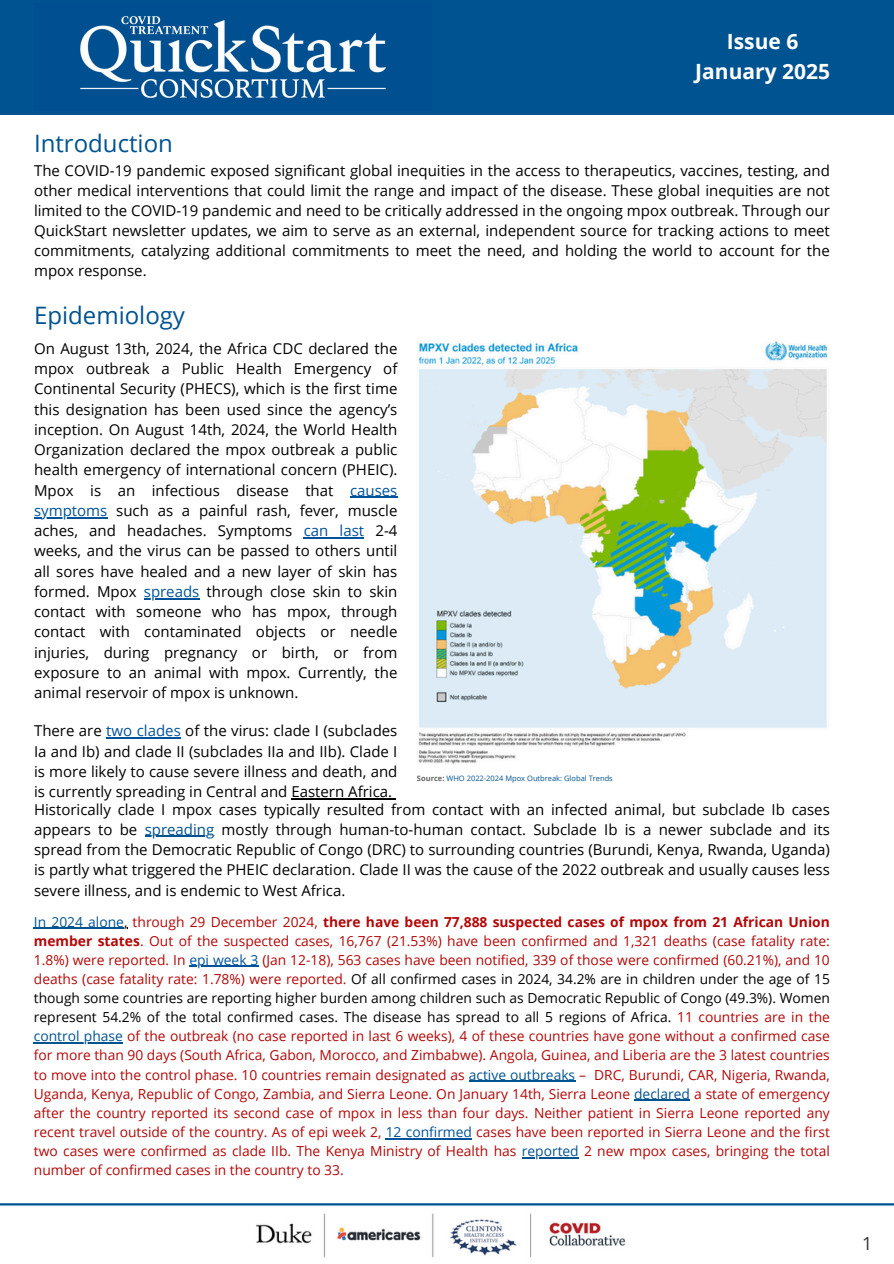
<style>
.page{position:relative;width:894px;height:1264px;background:#fff}
.page>*{position:absolute;margin:0;border:0;box-sizing:border-box;transform-origin:0 0}
.t1{font:24px "Open Sans";color:#005391}
.t2{font:700 21px/29.2px "Open Sans";color:#fff;text-align:center}
.t3{font:18px "Open Sans";color:#333}
.t4{font:15px/20.2px "Open Sans";color:#000;text-align:justify}
.t5{font:13.8px/19.2px "Open Sans";color:#b20808}
.t6{font:13.8px/19.2px "Open Sans";color:#000;text-align:justify}
.t7{font:700 13.8px "Open Sans";color:#b20808}
.t8{font:7.5px "Open Sans";color:#005391}
.s1{color:#00539b}
.s2{font-weight:700;color:#666}
.s3{color:#005391}
.s4{font-weight:400;color:#005391}
.s5{font-weight:400;color:#000}
.s6{font-weight:400}
.s7{font-weight:700}
.s8{color:#b20808}
</style>
<div class="page">
<div style="left:0;top:0;width:893px;height:115px;background:#005391"></div>
<img style="left:80px;top:16px;width:306px;height:82px">
<img style="left:418px;top:341px;width:409px;height:423px">
<hr style="left:350px;top:496px;width:47px;height:2px;background:#00539b">
<hr style="left:34px;top:517px;width:73px;height:1px;background:#00539b">
<hr style="left:303px;top:537px;width:61px;height:1px;background:#00539b">
<hr style="left:144px;top:598px;width:55px;height:1px;background:#00539b">
<hr style="left:106px;top:737px;width:75px;height:1px;background:#00539b">
<hr style="left:291px;top:798px;width:101px;height:1px;background:#000">
<hr style="left:145px;top:835px;width:69px;height:2px;background:#005391">
<hr style="left:34px;top:927px;width:90px;height:1px;background:#005391">
<hr style="left:189px;top:965px;width:69px;height:2px;background:#00539b">
<hr style="left:34px;top:1042px;width:89px;height:1px;background:#005391">
<hr style="left:468px;top:1080px;width:107px;height:1px;background:#005391">
<hr style="left:634px;top:1099px;width:55px;height:1px;background:#005391">
<hr style="left:385px;top:1138px;width:87px;height:1px;background:#00539b">
<hr style="left:521px;top:1157px;width:57px;height:1px;background:#005391">
<img style="left:256px;top:1213px;width:370px;height:45px">
<hr style="left:0;top:1203px;width:893px;height:2px;background:#005391">
<h3 class="t2" style="left:695px;top:27px;width:136px">Issue 6<br>January 2025</h3>
<p class="t1" style="left:34px;top:127px;width:140px">Introduction</p>
<p class="t4" style="left:34px;top:160px;width:797px">The COVID-19 pandemic exposed significant global inequities in the access to therapeutics, vaccines, testing, and other medical interventions that could limit the range and impact of the disease. These global inequities are not limited to the COVID-19 pandemic and need to be critically addressed in the ongoing mpox outbreak. Through our QuickStart newsletter updates, we aim to serve as an external, independent source for tracking actions to meet commitments, catalyzing additional commitments to meet the need, and holding the world to account for the mpox response.</p>
<h2 class="t1" style="left:34px;top:298px;width:152px">Epidemiology</h2>
<h3 class="t4" style="left:34px;top:338px;width:365px">On August 13th, 2024, the Africa CDC declared the mpox outbreak a Public Health Emergency of Continental Security (PHECS), which is the first time this designation has been used since the agency’s inception. On August 14th, 2024, the World Health Organization declared the mpox outbreak a public health emergency of international concern (PHEIC).<br>Mpox is an infectious disease that <span class="s1">causes</span></h3>
<h3 class="t4" style="left:34px;top:500px;width:365px"><span class="s1">symptoms</span> such as a painful rash, fever, muscle aches, and headaches. Symptoms <span class="s1">can last</span> 2-4 weeks, and the virus can be passed to others until all sores have healed and a new layer of skin has formed. Mpox</h3>
<p class="t4" style="left:34px;top:581px;width:365px;text-indent:110px"><span class="s1">spreads</span> through close skin to skin contact with someone who has mpox, through contact with contaminated objects or needle injuries, during pregnancy or birth, or from exposure to an animal with mpox. Currently, the animal reservoir of mpox is unknown.</p>
<p class="t4" style="left:34px;top:720px;width:365px">There are <span class="s1">two clades</span> of the virus: clade I (subclades Ia and Ib) and clade II (subclades IIa and IIb). Clade I is more likely to cause severe illness and death, and is currently spreading in Central and Eastern Africa.</p>
<p class="t4" style="left:34px;top:798px;width:797px">Historically clade I mpox cases typically resulted from contact with an infected animal, but subclade Ib cases appears to be</p>
<h3 class="t8" style="left:417px;top:773px;width:197px"><span class="s2">Source:</span> WHO 2022-2024 Mpox Outbreak: Global Trends</h3>
<h3 class="t4" style="left:34px;top:818px;width:797px;text-indent:111px"><span class="s3">spreading</span> mostly through human-to-human contact. Subclade Ib is a newer subclade and its spread from the Democratic Republic of Congo (DRC) to surrounding countries (Burundi, Kenya, Rwanda, Uganda) is partly what triggered the PHEIC declaration. Clade II was the cause of the 2022 outbreak and usually causes less severe illness, and is endemic to West Africa.</h3>
<p class="t7" style="left:34px;top:911px;width:797px"><span class="s4">In 2024 alone</span><span class="s5">,</span> <span class="s6">through 29 December 2024,</span> there have been 77,888 suspected cases of mpox from 21 African Union</p>
<p class="t5" style="left:34px;top:930px;width:797px"><span class="s7">member states</span>. Out of the suspected cases, 16,767 (21.53%) have been confirmed and 1,321 deaths (case fatality rate:<br>1.8%) were reported. In <span class="s1">epi week 3</span> (Jan 12-18), 563 cases have been notified, 339 of those were confirmed (60.21%), and 10</p>
<p class="t6" style="left:34px;top:968px;width:797px"><span class="s8">deaths (case fatality rate: 1.78%) were reported.</span> Of all confirmed cases in 2024, 34.2% are in children under the age of 15 though some countries are reporting higher burden among children such as Democratic Republic of Congo (49.3%). Women represent 54.2% of the total confirmed cases. The disease has spread to all 5 regions of Africa. <span class="s8">11 countries are in the</span></p>
<p class="t5" style="left:34px;top:1026px;width:797px;text-align:justify"><span class="s3">control phase</span> of the outbreak (no case reported in last 6 weeks), 4 of these countries have gone without a confirmed case for more than 90 days (South Africa, Gabon, Morocco, and Zimbabwe). Angola, Guinea, and Liberia are the 3 latest countries to move into the control phase. 10 countries remain designated as <span class="s3">active outbreaks</span> – DRC, Burundi, CAR, Nigeria, Rwanda, Uganda, Kenya, Republic of Congo, Zambia, and Sierra Leone. On January 14th, Sierra Leone <span class="s3">declared</span> a state of emergency after the country reported its second case of mpox in less than four days. Neither patient in Sierra Leone reported any recent travel outside of the country. As of epi week 2, <span class="s1">12 confirmed</span> cases have been reported in Sierra Leone and the first two cases were confirmed as clade IIb. The Kenya Ministry of Health has <span class="s3">reported</span> 2 new mpox cases, bringing the total</p>
<p class="t5" style="left:34px;top:1160px;width:311px">number of confirmed cases in the country to 33.</p>
<h1 class="t3" style="left:861px;top:1230px;width:12px">1</h1>
</div>
